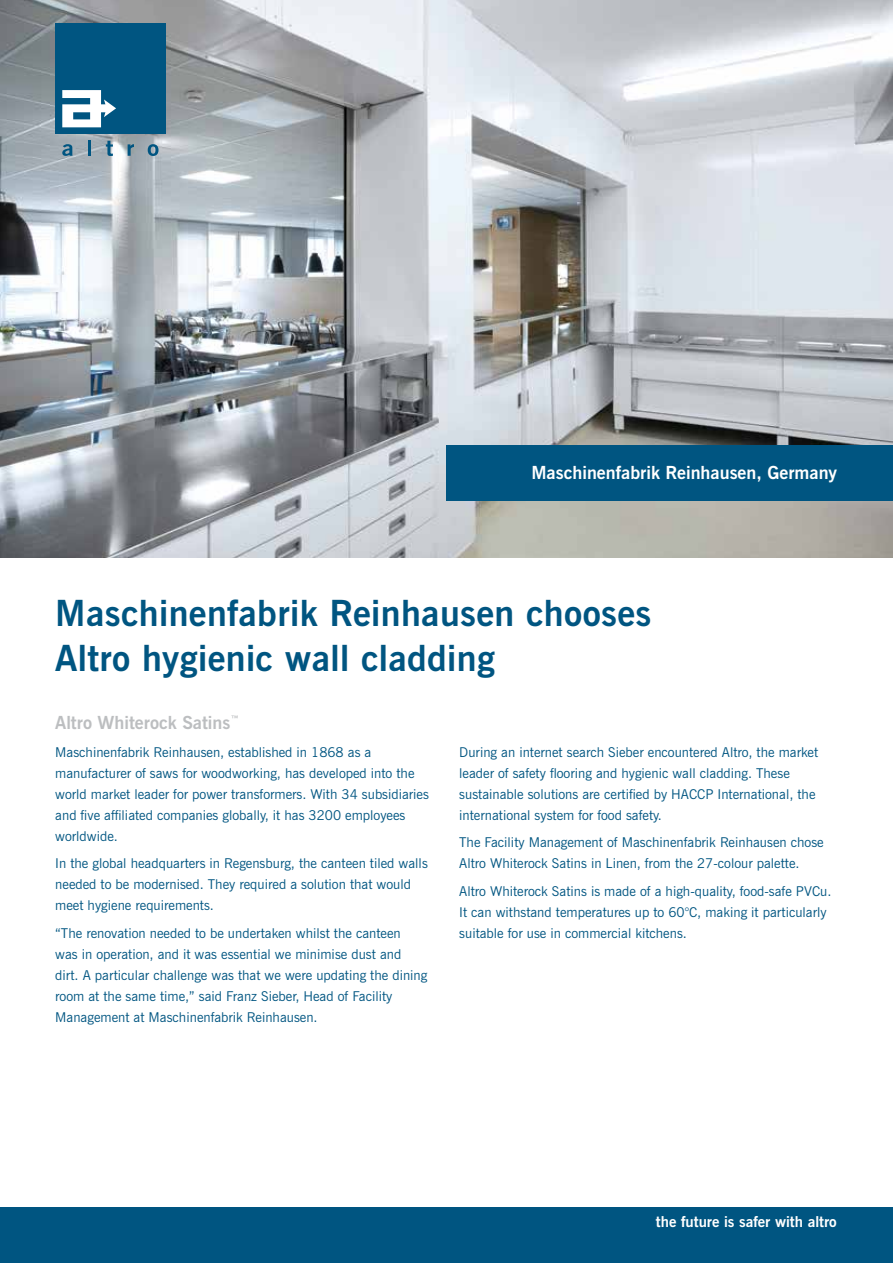
<style>
.page{position:relative;width:893px;height:1263px;background:#fff}
.page>*{position:absolute;margin:0;border:0;box-sizing:border-box;transform-origin:0 0}
.t1{font:700 36px/45px "News Gothic BT";letter-spacing:.01em;color:#005581}
.t2{font:700 18px "News Gothic BT";color:#fff}
.t3{font:700 18px "News Gothic BT";color:#bcbec0}
.t4{font:700 15px "News Gothic BT";color:#fff}
.t5{font:13.5px/21px "News Gothic BT";color:#005581}
</style>
<div class="page">
<img style="left:0;top:0;width:893px;height:557px">
<div style="left:447px;top:445px;width:446px;height:56px;background:#005581"></div>
<div style="left:0;top:1208px;width:893px;height:55px;background:#005581"></div>
<div style="left:55px;top:23px;width:111px;height:111px;background:#005581"></div>
<svg style="left:62px;top:144px;width:11px;height:12px"></svg>
<hr style="left:88px;top:140px;width:3px;height:16px;background:#005581">
<svg style="left:106px;top:141px;width:7px;height:15px"></svg>
<svg style="left:128px;top:144px;width:6px;height:12px"></svg>
<svg style="left:148px;top:144px;width:10px;height:12px"></svg>
<svg style="left:62px;top:90px;width:54px;height:37px"></svg>
<h2 class="t2" style="left:531px;top:462px;width:307px">Maschinenfabrik Reinhausen, Germany</h2>
<h1 class="t1" style="left:55px;top:590px;width:598px">Maschinenfabrik Reinhausen chooses<br>Altro hygienic wall cladding</h1>
<h2 class="t3" style="left:55px;top:711px;width:185px">Altro Whiterock Satins<sup>™</sup></h2>
<p class="t5" style="left:55px;top:741px;width:375px">Maschinenfabrik Reinhausen, established in 1868 as a manufacturer of saws for woodworking, has developed into the world market leader for power transformers. With 34 subsidiaries and five affiliated companies globally, it has 3200 employees worldwide.</p>
<p class="t5" style="left:55px;top:853px;width:374px">In the global headquarters in Regensburg, the canteen tiled walls needed to be modernised. They required a solution that would meet hygiene requirements.</p>
<p class="t5" style="left:55px;top:922px;width:374px">“The renovation needed to be undertaken whilst the canteen<br>was in operation, and it was essential we minimise dust and dirt. A particular challenge was that we were updating the dining room at the same time,” said Franz Sieber, Head of Facility Management at Maschinenfabrik Reinhausen.</p>
<p class="t5" style="left:459px;top:741px;width:360px">During an internet search Sieber encountered Altro, the market leader of safety flooring and hygienic wall cladding. These sustainable solutions are certified by HACCP International, the international system for food safety.</p>
<p class="t5" style="left:459px;top:832px;width:366px">The Facility Management of Maschinenfabrik Reinhausen chose<br>Altro Whiterock Satins in Linen, from the 27-colour palette.</p>
<p class="t5" style="left:459px;top:880px;width:374px">Altro Whiterock Satins is made of a high-quality, food-safe PVCu.<br>It can withstand temperatures up to 60°C, making it particularly suitable for use in commercial kitchens.</p>
<p class="t4" style="left:656px;top:1213px;width:182px">the future is safer with altro</p>
</div>
